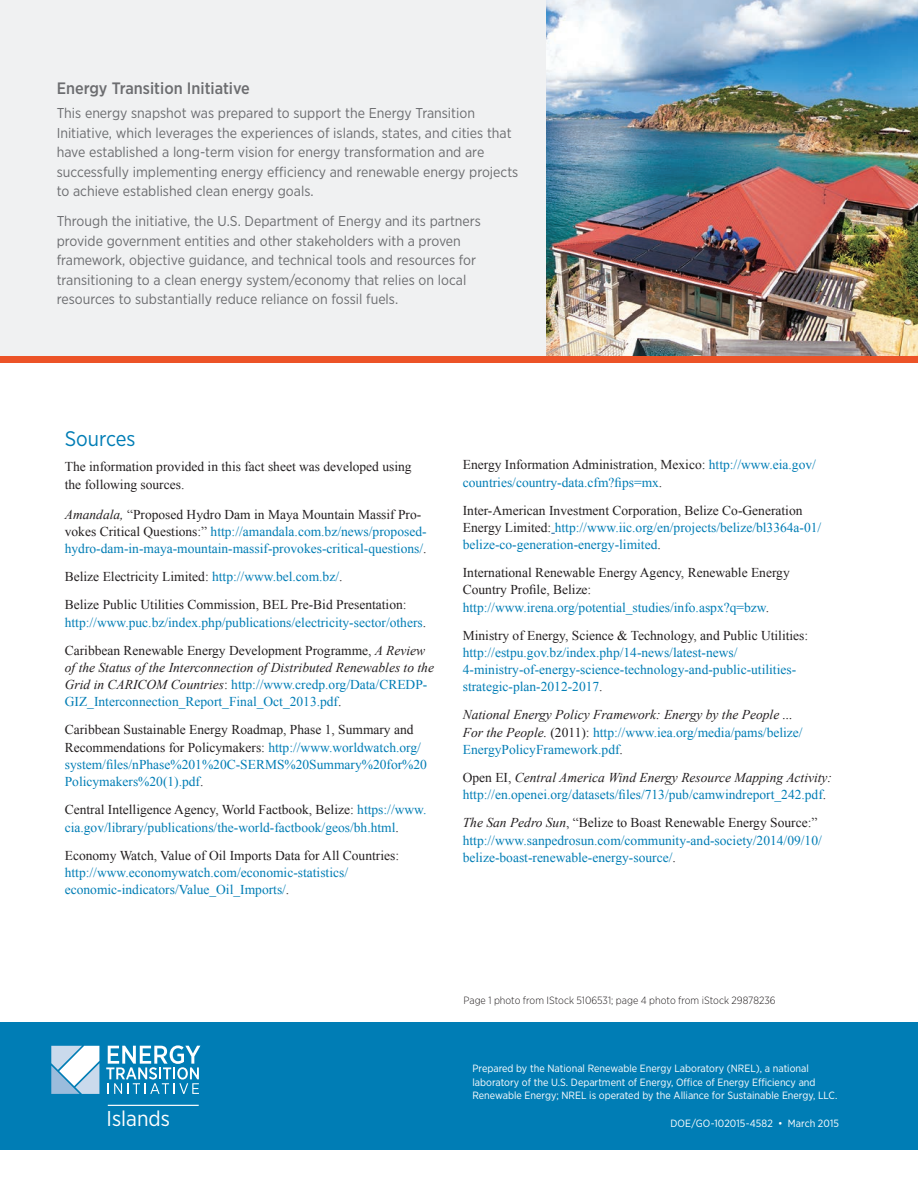
<style>
.page{position:relative;width:918px;height:1188px;background:#fff}
.page>*{position:absolute;margin:0;border:0;box-sizing:border-box;transform-origin:0 0}
.t1{font:21.45px "Gotham Narrow";color:#fff}
.body_text{font:21px "Gotham Narrow";color:#007db5}
.sidebar_head{font:500 16.5px "Gotham Narrow";color:#6c6d70}
.sidebar_text{font:14.25px/19.5px "Gotham Narrow";color:#6c6d70}
.sources_text{font:13.5px/17.2px "Times New Roman";color:#007db5}
.sources_text-2{font:13.5px/17.2px "Times New Roman";color:#231f20}
.sources_text-3{font:italic 13.5px/17.2px "Times New Roman";color:#231f20}
.t2{font:10.5px/13.5px "Gotham Narrow";color:#fff}
.t3{font:300 10.5px "Gotham Narrow";color:#231f20}
.s1{font-style:italic}
.s2{color:#007db5}
.s3{color:#231f20}
.s4{font-style:normal}
.s5{font-style:normal;color:#007db5}
.s6{font-style:italic;color:#231f20}
</style>
<div class="page">
<div style="left:0;top:0;width:546px;height:361px;background:#f0f1f2"></div>
<img style="left:546px;top:0;width:372px;height:356px">
<div style="left:0;top:356px;width:918px;height:7px;background:#ec5328"></div>
<div style="left:0;top:1023px;width:918px;height:127px;background:#007db5"></div>
<hr style="left:108px;top:1105px;width:91px;height:1px;background:#fff">
<svg style="left:51px;top:1046px;width:48px;height:48px;background:#c4daeb"></svg>
<svg style="left:106px;top:1045px;width:94px;height:49px"></svg>
<p class="sidebar_head" style="left:57px;top:78px;width:195px">Energy Transition Initiative</p>
<p class="sidebar_text" style="left:57px;top:103px;width:463px">This energy snapshot was prepared to support the Energy Transition Initiative, which leverages the experiences of islands, states, and cities that have established a long-term vision for energy transformation and are successfully implementing energy efficiency and renewable energy projects to achieve established clean energy goals.</p>
<p class="sidebar_text" style="left:57px;top:211px;width:426px">Through the initiative, the U.S. Department of Energy and its partners provide government entities and other stakeholders with a proven framework, objective guidance, and technical tools and resources for transitioning to a clean energy system/economy that relies on local resources to substantially reduce reliance on fossil fuels.</p>
<p class="body_text" style="left:65px;top:426px;width:72px">Sources</p>
<p class="sources_text-2" style="left:65px;top:458px;width:348px">The information provided in this fact sheet was developed using the following sources.</p>
<p class="sources_text-2" style="left:65px;top:505px;width:363px"><span class="s1">Amandala,</span> “Proposed Hydro Dam in Maya Mountain Massif Pro&shy;vokes Critical Questions:” <span class="s2">http://amandala.com.bz/news/proposed-</span></p>
<p class="sources_text" style="left:65px;top:540px;width:363px">hydro-dam-in-maya-mountain-massif-provokes-critical-questions/<span class="s3">.</span></p>
<p class="sources_text-2" style="left:65px;top:568px;width:279px">Belize Electricity Limited: <span class="s2">http://www.bel.com.bz/</span>.</p>
<p class="sources_text" style="left:65px;top:596px;width:363px"><span class="s3">Belize Public Utilities Commission, BEL Pre-Bid Presentation: </span>http://www.puc.bz/index.php/publications/electricity-sector/others<span class="s3">.</span></p>
<p class="sources_text-3" style="left:65px;top:641px;width:371px"><span class="s4">Caribbean Renewable Energy Development Programme,</span> A Review of the Status of the Interconnection of Distributed Renewables to the Grid in CARICOM Countries<span class="s4">:</span> <span class="s5">http://www.credp.org/Data/CREDP-GIZ_Interconnection_Report_Final_Oct_2013.pdf</span><span class="s4">.</span></p>
<p class="sources_text" style="left:65px;top:721px;width:364px"><span class="s3">Caribbean Sustainable Energy Roadmap, Phase 1, Summary and Recommendations for Policymakers:</span> http://www.worldwatch.org/ system/files/nPhase%201%20C-SERMS%20Summary%20for%20<br>Policymakers%20(1).pdf<span class="s3">.</span></p>
<p class="sources_text-2" style="left:65px;top:801px;width:363px">Central Intelligence Agency, World Factbook, Belize: <span class="s2">https://www.</span></p>
<p class="sources_text" style="left:65px;top:818px;width:336px">cia.gov/library/publications/the-world-factbook/geos/bh.html<span class="s3">.</span></p>
<p class="sources_text-2" style="left:65px;top:846px;width:336px">Economy Watch, Value of Oil Imports Data for All Countries:</p>
<p class="sources_text" style="left:65px;top:863px;width:285px">http://www.economywatch.com/economic-statistics/ economic-indicators/Value_Oil_Imports/<span class="s3">.</span></p>
<p class="sources_text" style="left:463px;top:456px;width:355px"><span class="s3">Energy Information Administration, Mexico:</span> http://www.eia.gov/ countries/country-data.cfm?fips=mx<span class="s3">.</span></p>
<p class="sources_text" style="left:463px;top:501px;width:360px"><span class="s3">Inter-American Investment Corporation, Belize Co-Generation<br>Energy Limited:</span> http://www.iic.org/en/projects/belize/bl3364a-01/ belize-co-generation-energy-limited<span class="s3">.</span></p>
<p class="sources_text-2" style="left:463px;top:564px;width:329px">International Renewable Energy Agency, Renewable Energy</p>
<p class="sources_text-2" style="left:463px;top:581px;width:130px">Country Profile, Belize:</p>
<p class="sources_text" style="left:463px;top:598px;width:308px">http://www.irena.org/potential_studies/info.aspx?q=bzw<span class="s3">.</span></p>
<p class="sources_text-2" style="left:463px;top:626px;width:347px">Ministry of Energy, Science &amp; Technology, and Public Utilities: <span class="s2">http://estpu.gov.bz/index.php/14-news/latest-news/</span></p>
<p class="sources_text" style="left:463px;top:661px;width:335px">4-ministry-of-energy-science-technology-and-public-utilities-</p>
<p class="sources_text" style="left:463px;top:678px;width:141px">strategic-plan-2012-2017<span class="s3">.</span></p>
<p class="sources_text-3" style="left:463px;top:706px;width:332px">National Energy Policy Framework: Energy by the People ...</p>
<p class="sources_text" style="left:463px;top:723px;width:341px"><span class="s6">For the People.</span> <span class="s3">(2011):</span> http://www.iea.org/media/pams/belize/</p>
<p class="sources_text" style="left:463px;top:741px;width:162px">EnergyPolicyFramework.pdf<span class="s3">.</span></p>
<p class="sources_text" style="left:463px;top:769px;width:371px"><span class="s3">Open EI,</span> <span class="s6">Central America Wind Energy Resource Mapping Activity: </span>http://en.openei.org/datasets/files/713/pub/camwindreport_242.pdf<span class="s3">.</span></p>
<p class="sources_text" style="left:463px;top:814px;width:361px"><span class="s6">The San Pedro Sun</span><span class="s3">, “Belize to Boast Renewable Energy Source:” </span>http://www.sanpedrosun.com/community-and-society/2014/09/10/ belize-boast-renewable-energy-source/<span class="s3">.</span></p>
<p class="t3" style="left:464px;top:994px;width:314px">Page 1 photo from IStock 5106531; page 4 photo from iStock 29878236</p>
<p class="t2" style="left:472px;top:1062px;width:366px">Prepared by the National Renewable Energy Laboratory (NREL), a national laboratory of the U.S. Department of Energy, Office of Energy Efficiency and<br>Renewable Energy; NREL is operated by the Alliance for Sustainable Energy, LLC.</p>
<p class="t1" style="left:107px;top:1105px;width:65px">Islands</p>
<p class="t2" style="left:670px;top:1116px;width:170px">DOE/GO-102015-4582 • March 2015</p>
</div>
